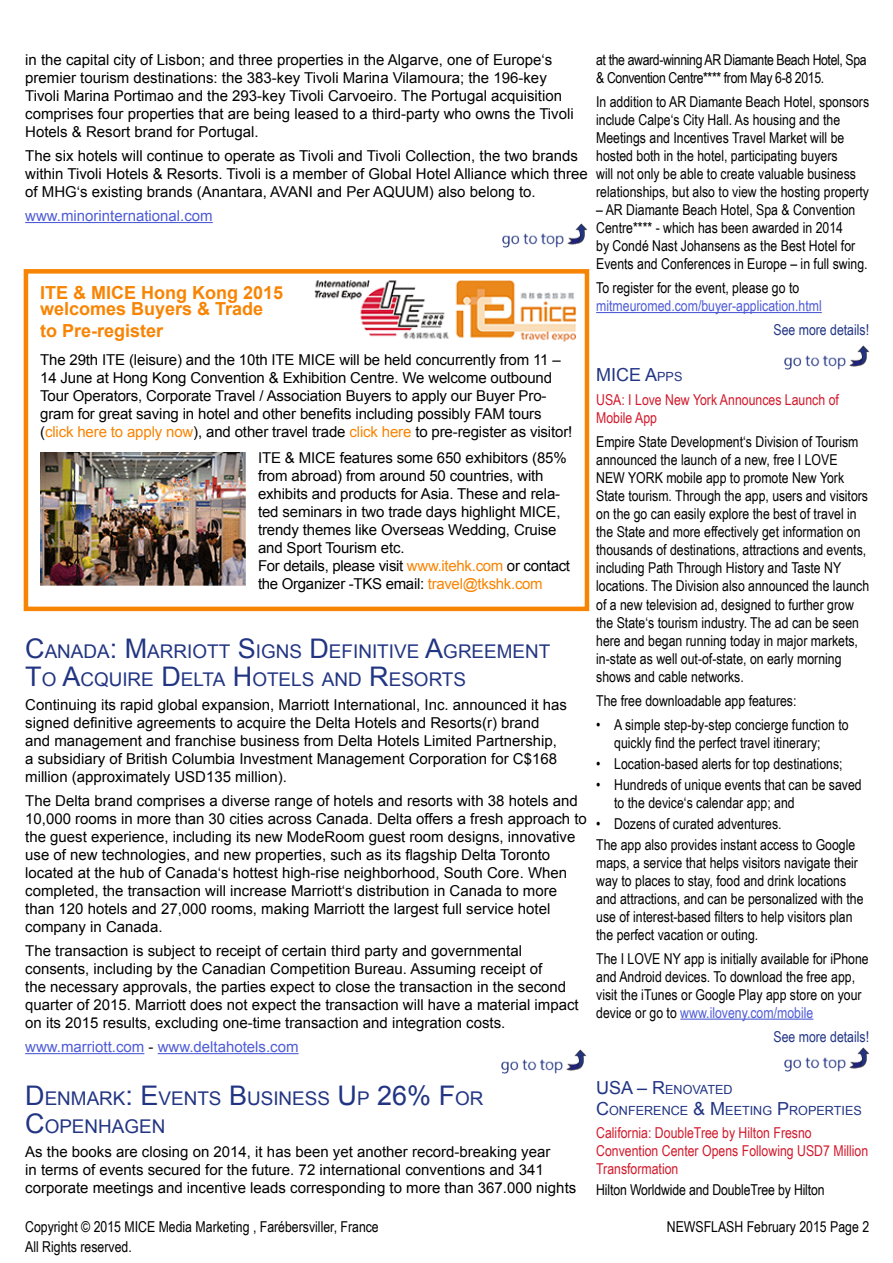
<style>
.page{position:relative;width:893px;height:1263px;background:#fff}
.page>*{position:absolute;margin:0;border:0;box-sizing:border-box;transform-origin:0 0}
.t1{font:18.9px/28.5px "Arial";color:#223583}
.t2{font:700 18px/16.5px "Arial";color:#f88403}
.t3{font:18px "Arial";color:#223583}
.t4{font:15px/18px "Arial";color:#000}
.t5{font:15px/18px "Arial Narrow";color:#000}
.t6{font:15px/18px "Arial Narrow";color:#d21a2c}
.t7{font:15px/18px "Arial Narrow";letter-spacing:-.025em;color:#000}
.t8{font:15px "Arial";color:#4f5cd6}
.t9{font:15px "Arial Narrow";color:#4f5cd6}
.t10{font:15px "Arial Narrow";color:#223583}
.t11{font:12.6px/21px "Arial";color:#223583}
.s1{color:#f88403}
.s2{font-size:27px}
.s3{color:#000}
.s4{font-size:18px}
.s5{color:#4f5cd6}
</style>
<div class="page">
<hr style="left:25px;top:222px;width:188px;height:1px;background:#4f5cd6">
<hr style="left:25px;top:1053px;width:119px;height:1px;background:#4f5cd6">
<hr style="left:158px;top:1053px;width:141px;height:1px;background:#4f5cd6">
<hr style="left:596px;top:312px;width:226px;height:1px;background:#4f5cd6">
<hr style="left:680px;top:1018px;width:133px;height:2px;background:#4f5cd6">
<img style="left:314px;top:280px;width:262px;height:62px">
<img style="left:40px;top:453px;width:206px;height:133px">
<div style="left:24px;top:269px;width:565px;height:342px;border:4px solid #f88403"></div>
<img style="left:502px;top:223px;width:86px;height:25px">
<img style="left:784px;top:1047px;width:85px;height:24px">
<img style="left:784px;top:345px;width:85px;height:25px">
<img style="left:501px;top:1049px;width:85px;height:25px">
<p class="t4" style="left:25px;top:51px;width:550px">in the capital city of Lisbon; and three properties in the Algarve, one of Europe‘s premier tourism destinations: the 383-key Tivoli Marina Vilamoura; the 196-key Tivoli Marina Portimao and the 293-key Tivoli Carvoeiro. The Portugal acquisition comprises four properties that are being leased to a third-party who owns the Tivoli Hotels &amp; Resort brand for Portugal.</p>
<p class="t4" style="left:25px;top:147px;width:564px">The six hotels will continue to operate as Tivoli and Tivoli Collection, the two brands within Tivoli Hotels &amp; Resorts. Tivoli is a member of Global Hotel Alliance which three of MHG‘s existing brands (Anantara, AVANI and Per AQUUM) also belong to.</p>
<p class="t8" style="left:25px;top:206px;width:189px">www.minorinternational.com</p>
<p class="t2" style="left:40px;top:285px;width:245px">ITE &amp; MICE Hong Kong 2015 welcomes Buyers &amp; Trade</p>
<p class="t2" style="left:40px;top:323px;width:125px">to Pre-register</p>
<p class="t4" style="left:40px;top:351px;width:534px">The 29th ITE (leisure) and the 10th ITE MICE will be held concurrently from 11 – 14 June at Hong Kong Convention &amp; Exhibition Centre. We welcome outbound Tour Operators, Corporate Travel / Association Buyers to apply our Buyer Pro&shy;gram for great saving in hotel and other benefits including possibly FAM tours (<span class="s1">click here to apply now</span>), and other travel trade <span class="s1">click here</span> to pre-register as visitor!</p>
<p class="t4" style="left:258px;top:449px;width:314px">ITE &amp; MICE features some 650 exhibitors (85% from abroad) from around 50 countries, with exhibits and products for Asia. These and rela&shy;ted seminars in two trade days highlight MICE, trendy themes like Overseas Wedding, Cruise and Sport Tourism etc.<br>For details, please visit <span class="s1">www.itehk.com</span> or contact the Organizer -TKS email: <span class="s1">travel@tkshk.com</span></p>
<p class="t1" style="left:25px;top:637px;width:527px"><span class="s2">C</span>ANADA<span class="s2">: M</span>ARRIOTT <span class="s2">S</span>IGNS <span class="s2">D</span> EFIN ITIVE <span class="s2">A</span>GREEMENT<br><span class="s2">T</span>O <span class="s2">A</span>CQUIRE <span class="s2">D</span> ELTA <span class="s2">H</span> OTELS AN D <span class="s2">R</span>ESORTS</p>
<p class="t4" style="left:25px;top:696px;width:543px">Continuing its rapid global expansion, Marriott International, Inc. announced it has signed definitive agreements to acquire the Delta Hotels and Resorts(r) brand and management and franchise business from Delta Hotels Limited Partnership, a subsidiary of British Columbia Investment Management Corporation for C$168 million (approximately USD135 million).</p>
<p class="t4" style="left:25px;top:792px;width:563px">The Delta brand comprises a diverse range of hotels and resorts with 38 hotels and 10,000 rooms in more than 30 cities across Canada. Delta offers a fresh approach to the guest experience, including its new ModeRoom guest room designs, innovative use of new technologies, and new properties, such as its flagship Delta Toronto located at the hub of Canada‘s hottest high-rise neighborhood, South Core. When completed, the transaction will increase Marriott‘s distribution in Canada to more than 120 hotels and 27,000 rooms, making Marriott the largest full service hotel company in Canada.</p>
<p class="t4" style="left:25px;top:942px;width:555px">The transaction is subject to receipt of certain third party and governmental consents, including by the Canadian Competition Bureau. Assuming receipt of<br>the necessary approvals, the parties expect to close the transaction in the second quarter of 2015. Marriott does not expect the transaction will have a material impact on its 2015 results, excluding one-time transaction and integration costs.</p>
<p class="t8" style="left:25px;top:1037px;width:275px">www.marriott.com <span class="s3">-</span> www.deltahotels.com</p>
<p class="t1" style="left:25px;top:1084px;width:460px"><span class="s2">D</span> ENMARK<span class="s2">: E</span>VENTS <span class="s2">B</span> USIN ESS <span class="s2">U</span> P <span class="s2">26% F</span>OR<br><span class="s2">C</span>OPEN HAGEN</p>
<p class="t4" style="left:25px;top:1143px;width:553px">As the books are closing on 2014, it has been yet another record-breaking year<br>in terms of events secured for the future. 72 international conventions and 341 corporate meetings and incentive leads corresponding to more than 367.000 nights</p>
<p class="t7" style="left:596px;top:50px;width:272px">at the award-winning AR Diamante Beach Hotel, Spa &amp; Convention Centre**** from May 6-8 2015.</p>
<p class="t5" style="left:596px;top:92px;width:274px">In addition to AR Diamante Beach Hotel, sponsors include Calpe‘s City Hall. As housing and the Meetings and Incentives Travel Market will be hosted both in the hotel, participating buyers<br>will not only be able to create valuable business relationships, but also to view the hosting property</p>
<p class="t5" style="left:596px;top:200px;width:273px">– AR Diamante Beach Hotel, Spa &amp; Convention Centre**** - which has been awarded in 2014<br>by Condé Nast Johansens as the Best Hotel for Events and Conferences in Europe – in full swing.</p>
<p class="t5" style="left:596px;top:278px;width:205px">To register for the event, please go to</p>
<p class="t9" style="left:596px;top:295px;width:227px">mitmeuromed.com/buyer-application.html</p>
<p class="t10" style="left:773px;top:319px;width:97px">See more details!</p>
<p class="t3" style="left:596px;top:363px;width:26px">MICE</p>
<p class="t11" style="left:645px;top:367px;width:39px"><span class="s4">A</span>PPS</p>
<p class="t6" style="left:596px;top:391px;width:244px">USA: I Love New York Announces Launch of<br>Mobile App</p>
<p class="t5" style="left:596px;top:433px;width:274px">Empire State Development‘s Division of Tourism announced the launch of a new, free I LOVE NEW YORK mobile app to promote New York State tourism. Through the app, users and visitors on the go can easily explore the best of travel in the State and more effectively get information on thousands of destinations, attractions and events, including Path Through History and Taste NY locations. The Division also announced the launch of a new television ad, designed to further grow the State‘s tourism industry. The ad can be seen here and began running today in major markets, in-state as well out-of-state, on early morning shows and cable networks.</p>
<p class="t5" style="left:596px;top:691px;width:202px">The free downloadable app features:</p>
<p class="t5" style="left:614px;top:715px;width:236px;text-indent:-18px">• A simple step-by-step concierge function to quickly find the perfect travel itinerary;</p>
<p class="t5" style="left:596px;top:754px;width:248px">• Location-based alerts for top destinations;</p>
<p class="t5" style="left:614px;top:775px;width:249px;text-indent:-18px">• Hundreds of unique events that can be saved to the device‘s calendar app; and</p>
<p class="t5" style="left:596px;top:812px;width:261px;line-height:21px">• Dozens of curated adventures.<br>The app also provides instant access to Google</p>
<p class="t5" style="left:596px;top:853px;width:269px">maps, a service that helps visitors navigate their way to places to stay, food and drink locations and attractions, and can be personalized with the use of interest-based filters to help visitors plan the perfect vacation or outing.</p>
<p class="t5" style="left:596px;top:949px;width:274px">The I LOVE NY app is initially available for iPhone and Android devices. To download the free app, visit the iTunes or Google Play app store on your device or go to <span class="s5">www.iloveny.com/mobile</span></p>
<p class="t10" style="left:773px;top:1025px;width:97px">See more details!</p>
<p class="t3" style="left:596px;top:1076px;width:13px">USA</p>
<p class="t11" style="left:596px;top:1079px;width:267px;text-indent:41px"><span class="s4">– R</span>EN OVATED<br><span class="s4">C</span>ON FERENCE <span class="s4">&amp; M</span>EETING <span class="s4">P</span>ROPERTIES</p>
<p class="t6" style="left:596px;top:1123px;width:274px">California: DoubleTree by Hilton Fresno<br>Convention Center Opens Following USD7 Million<br>Transformation</p>
<p class="t5" style="left:596px;top:1180px;width:230px">Hilton Worldwide and DoubleTree by Hilton</p>
<p class="t5" style="left:25px;top:1217px;width:355px">Copyright © 2015 MICE Media Marketing , Farébersviller, France</p>
<p class="t5" style="left:667px;top:1217px;width:204px">NEWSFLASH February 2015 Page 2</p>
<p class="t5" style="left:25px;top:1236px;width:108px">All Rights reserved.</p>
</div>
